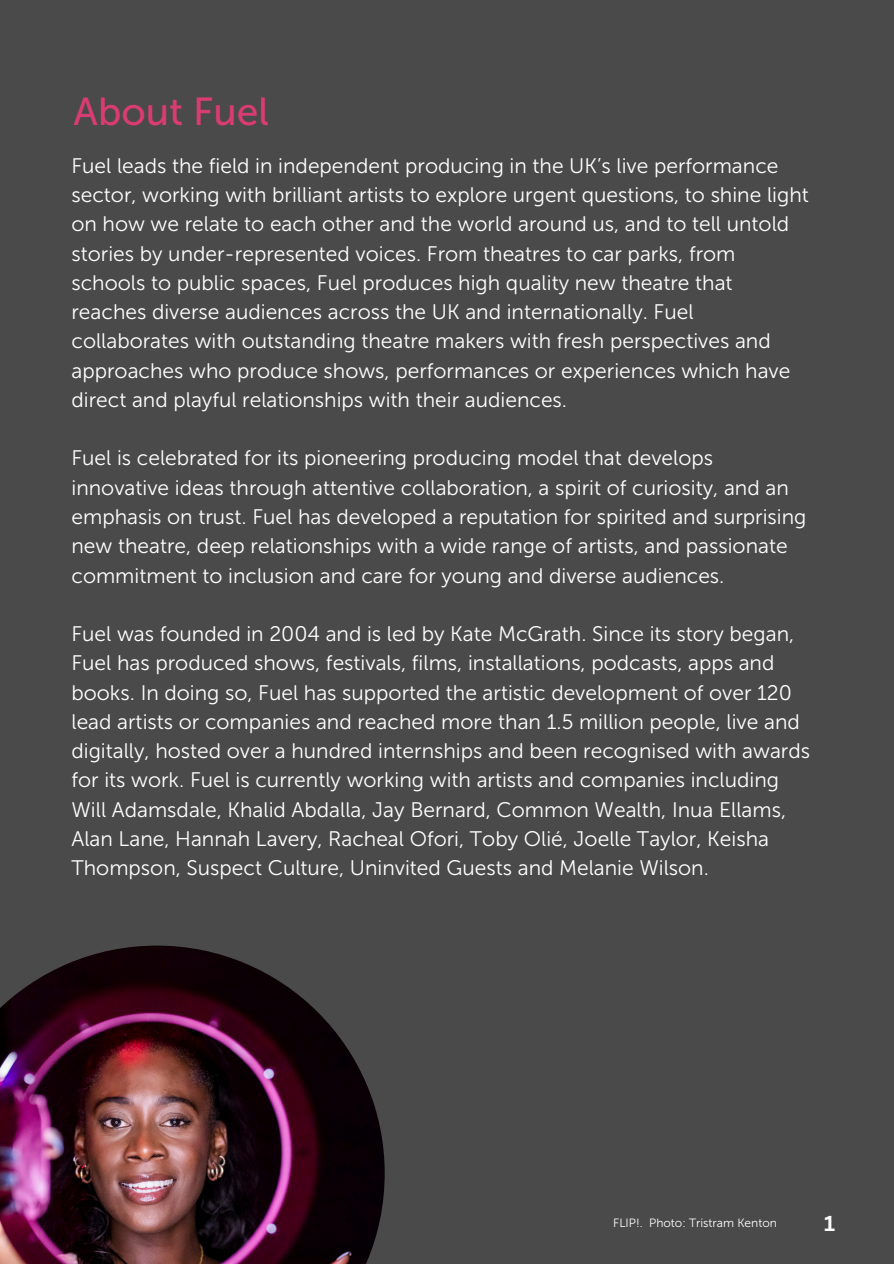
<style>
.page{position:relative;width:894px;height:1264px;background:#fff}
.page>*{position:absolute;margin:0;border:0;box-sizing:border-box;transform-origin:0 0}
.t1{font:39px "Museo Sans 500";color:#d93c72}
.t2{font:21px/29.2px "Museo Sans 300";color:#fff}
.t3{font:700 21px "Canva Sans";color:#fff}
.t4{font:12px "Museo Sans 300";color:#fff}
</style>
<div class="page">
<div style="left:0;top:0;width:893px;height:1263px;background:#4a4a4a"></div>
<img style="left:0;top:945px;width:384px;height:318px">
<p class="t1" style="left:74px;top:88px;width:197px">About Fuel</p>
<h1 class="t2" style="left:71px;top:151px;width:738px">Fuel leads the field in independent producing in the UK’s live performance sector, working with brilliant artists to explore urgent questions, to shine light on how we relate to each other and the world around us, and to tell untold stories by under-represented voices. From theatres to car parks, from schools to public spaces, Fuel produces high quality new theatre that reaches diverse audiences across the UK and internationally. Fuel collaborates with outstanding theatre makers with fresh perspectives and approaches who produce shows, performances or experiences which have direct and playful relationships with their audiences.</h1>
<h2 class="t2" style="left:71px;top:443px;width:736px">Fuel is celebrated for its pioneering producing model that develops innovative ideas through attentive collaboration, a spirit of curiosity, and an emphasis on trust. Fuel has developed a reputation for spirited and surprising new theatre, deep relationships with a wide range of artists, and passionate commitment to inclusion and care for young and diverse audiences.</h2>
<h2 class="t2" style="left:71px;top:619px;width:740px">Fuel was founded in 2004 and is led by Kate McGrath. Since its story began, Fuel has produced shows, festivals, films, installations, podcasts, apps and books. In doing so, Fuel has supported the artistic development of over 120 lead artists or companies and reached more than 1.5 million people, live and digitally, hosted over a hundred internships and been recognised with awards for its work. Fuel is currently working with artists and companies including Will Adamsdale, Khalid Abdalla, Jay Bernard, Common Wealth, Inua Ellams, Alan Lane, Hannah Lavery, Racheal Ofori, Toby Olié, Joelle Taylor, Keisha Thompson, Suspect Culture, Uninvited Guests and Melanie Wilson.</h2>
<p class="t4" style="left:613px;top:1215px;width:165px">FLIP!. Photo: Tristram Kenton</p>
<p class="t3" style="left:824px;top:1208px;width:13px">1</p>
</div>
